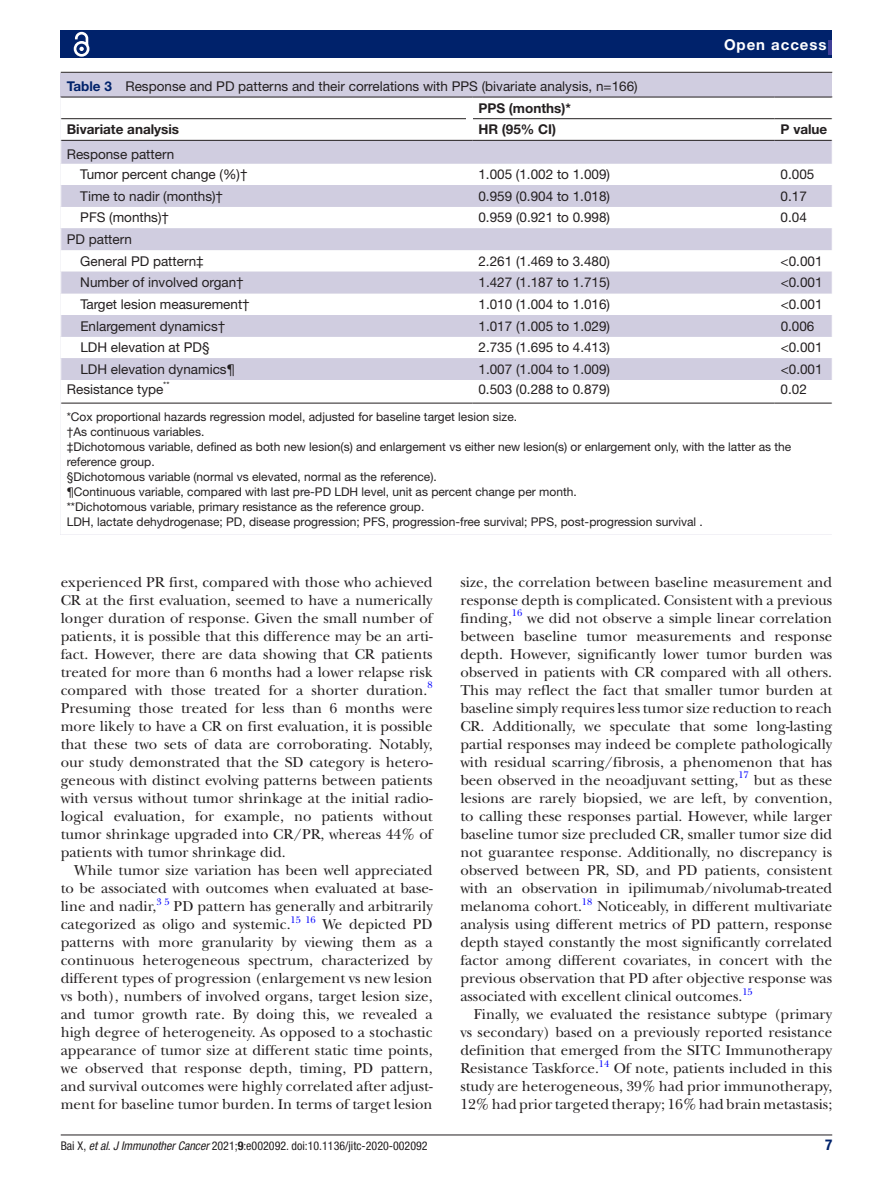
<style>
.page{position:relative;width:893px;height:1191px;background:#fff}
.page>*{position:absolute;margin:0;border:0;box-sizing:border-box;transform-origin:0 0}
.t1{font:15px/18px "New Baskerville";color:#231f20;text-align:justify}
.t2{font:700 15px "Helvetica Neue LT Std";letter-spacing:.065em;color:#fff}
.t3{font:700 condensed 15px "Helvetica Neue LT Std";color:#00226b}
.t4{font:13.5px/20.1px "Helvetica Neue LT Std";color:#231f20}
.t5{font:700 13.5px "Helvetica Neue LT Std";color:#231f20}
.t6{font:12px/15px "Helvetica Neue LT Std";color:#231f20}
.t7{font:condensed 12px "Helvetica Neue LT Std";color:#231f20}
.t8{font:9.9px "New Baskerville";color:#00f}
.t9{font:9px "Helvetica Neue LT Std";color:#231f20}
.s1{font-weight:700;color:#00226b}
.s2{font-style:italic}
.s3{font-weight:700}
</style>
<div class="page">
<hr style="left:61px;top:1134px;width:771px;height:1px;background:#231f20">
<div style="left:61px;top:31px;width:771px;height:27px;background:#00226b"></div>
<hr style="left:828px;top:40px;width:4px;height:15px;background:#414099">
<svg style="left:73px;top:31px;width:17px;height:26px"></svg>
<div style="left:61px;top:73px;width:771px;height:462px;background:#d0cde0"></div>
<hr style="left:61px;top:72px;width:771px;height:1px;background:#231f20">
<div style="left:61px;top:98px;width:771px;height:437px;background:#fff"></div>
<svg style="left:61px;top:141px;width:771px;height:239px"></svg>
<hr style="left:61px;top:97px;width:411px;height:1px;background:#231f20">
<hr style="left:472px;top:97px;width:303px;height:1px;background:#231f20">
<hr style="left:775px;top:97px;width:57px;height:1px;background:#231f20">
<hr style="left:61px;top:118px;width:411px;height:1px;background:#231f20">
<hr style="left:61px;top:140px;width:411px;height:1px;background:#231f20">
<hr style="left:472px;top:118px;width:303px;height:1px;background:#231f20">
<hr style="left:472px;top:140px;width:303px;height:1px;background:#231f20">
<hr style="left:775px;top:118px;width:57px;height:1px;background:#231f20">
<hr style="left:775px;top:140px;width:57px;height:1px;background:#231f20">
<hr style="left:472px;top:403px;width:303px;height:1px;background:#231f20">
<hr style="left:775px;top:403px;width:57px;height:1px;background:#231f20">
<hr style="left:61px;top:403px;width:411px;height:1px;background:#231f20">
<svg style="left:60px;top:97px;width:1px;height:306px"></svg>
<hr style="left:67px;top:420px;width:765px;height:1px;background:#fff">
<hr style="left:67px;top:435px;width:765px;height:1px;background:#fff">
<hr style="left:67px;top:465px;width:765px;height:1px;background:#fff">
<hr style="left:67px;top:480px;width:765px;height:1px;background:#fff">
<hr style="left:67px;top:495px;width:765px;height:1px;background:#fff">
<hr style="left:67px;top:510px;width:765px;height:1px;background:#fff">
<hr style="left:67px;top:525px;width:765px;height:1px;background:#fff">
<svg style="left:466px;top:116px;width:6px;height:5px"></svg>
<p class="t2" style="left:724px;top:35px;width:104px">Open access</p>
<p class="t4" style="left:67px;top:76px;width:572px"><span class="s1">Table 3</span> Response and PD patterns and their correlations with PPS (bivariate analysis, n=166)</p>
<p class="t5" style="left:478px;top:99px;width:94px">PPS (months)*</p>
<p class="t5" style="left:67px;top:121px;width:114px">Bivariate analysis</p>
<p class="t5" style="left:478px;top:121px;width:79px">HR (95% CI)</p>
<p class="t5" style="left:781px;top:121px;width:48px">P value</p>
<p class="t4" style="left:80px;top:144px;width:169px;text-indent:-14px">Response pattern<br>Tumor percent change (%)†</p>
<p class="t4" style="left:478px;top:164px;width:133px">1.005 (1.002 to 1.009)</p>
<p class="t4" style="left:781px;top:164px;width:35px">0.005</p>
<p class="t4" style="left:80px;top:186px;width:144px">Time to nadir (months)†</p>
<p class="t4" style="left:478px;top:186px;width:133px">0.959 (0.904 to 1.018)</p>
<p class="t4" style="left:781px;top:186px;width:28px">0.17</p>
<p class="t4" style="left:80px;top:207px;width:90px">PFS (months)†</p>
<p class="t4" style="left:478px;top:207px;width:133px">0.959 (0.921 to 0.998)</p>
<p class="t4" style="left:781px;top:207px;width:28px">0.04</p>
<p class="t4" style="left:80px;top:228px;width:125px;line-height:21.6px;text-indent:-14px">PD pattern<br>General PD pattern‡</p>
<p class="t4" style="left:478px;top:251px;width:133px">2.261 (1.469 to 3.480)</p>
<p class="t4" style="left:781px;top:251px;width:43px">&lt;0.001</p>
<p class="t4" style="left:80px;top:272px;width:165px">Number of involved organ†</p>
<p class="t4" style="left:478px;top:272px;width:133px">1.427 (1.187 to 1.715)</p>
<p class="t4" style="left:781px;top:272px;width:43px">&lt;0.001</p>
<p class="t4" style="left:80px;top:294px;width:171px">Target lesion measurement†</p>
<p class="t4" style="left:478px;top:294px;width:133px">1.010 (1.004 to 1.016)</p>
<p class="t4" style="left:781px;top:294px;width:43px">&lt;0.001</p>
<p class="t4" style="left:80px;top:316px;width:146px">Enlargement dynamics†</p>
<p class="t4" style="left:478px;top:316px;width:133px">1.017 (1.005 to 1.029)</p>
<p class="t4" style="left:781px;top:316px;width:35px">0.006</p>
<p class="t4" style="left:80px;top:337px;width:131px">LDH elevation at PD§</p>
<p class="t4" style="left:478px;top:337px;width:133px">2.735 (1.695 to 4.413)</p>
<p class="t4" style="left:781px;top:337px;width:43px">&lt;0.001</p>
<p class="t4" style="left:80px;top:359px;width:156px">LDH elevation dynamics¶</p>
<p class="t4" style="left:479px;top:359px;width:133px">1.007 (1.004 to 1.009)</p>
<p class="t4" style="left:781px;top:359px;width:43px">&lt;0.001</p>
<p class="t4" style="left:67px;top:379px;width:98px">Resistance type</p>
<p class="t9" style="left:163px;top:379px;width:8px">**</p>
<p class="t4" style="left:478px;top:379px;width:133px">0.503 (0.288 to 0.879)</p>
<p class="t4" style="left:781px;top:379px;width:28px">0.02</p>
<p class="t6" style="left:67px;top:409px;width:726px">*Cox proportional hazards regression model, adjusted for baseline target lesion size.<br>†As continuous variables.<br>‡Dichotomous variable, defined as both new lesion(s) and enlargement vs either new lesion(s) or enlargement only, with the latter as the reference group.<br>§Dichotomous variable (normal vs elevated, normal as the reference).<br>¶Continuous variable, compared with last pre-PD LDH level, unit as percent change per month.<br>**Dichotomous variable, primary resistance as the reference group.<br>LDH, lactate dehydrogenase; PD, disease progression; PFS, progression-free survival; PPS, post-progression survival .</p>
<p class="t1" style="left:61px;top:573px;width:373px">experienced PR first, compared with those who achieved CR at the first evaluation, seemed to have a numerically longer duration of response. Given the small number of patients, it is possible that this difference may be an arti&shy;fact. However, there are data showing that CR patients treated for more than 6 months had a lower relapse risk compared with those treated for a shorter duration.</p>
<p class="t8" style="left:427px;top:679px;width:7px">8</p>
<p class="t1" style="left:61px;top:699px;width:373px">Presuming those treated for less than 6 months were more likely to have a CR on first evaluation, it is possible that these two sets of data are corroborating. Notably, our study demonstrated that the SD category is hetero&shy;geneous with distinct evolving patterns between patients with versus without tumor shrinkage at the initial radio&shy;logical evaluation, for example, no patients without tumor shrinkage upgraded into CR/PR, whereas 44% of patients with tumor shrinkage did.</p>
<p class="t1" style="left:61px;top:861px;width:373px;text-indent:14px">While tumor size variation has been well appreciated to be associated with outcomes when evaluated at base&shy;line and nadir,</p>
<p class="t8" style="left:156px;top:895px;width:15px">3 5</p>
<p class="t1" style="left:61px;top:897px;width:373px;text-indent:113px">PD pattern has generally and arbitrarily categorized as oligo and systemic.</p>
<p class="t8" style="left:291px;top:913px;width:27px">15 16</p>
<p class="t1" style="left:61px;top:915px;width:373px;text-indent:262px">We depicted PD patterns with more granularity by viewing them as a continuous heterogeneous spectrum, characterized by different types of progression (enlargement vs new lesion vs both), numbers of involved organs, target lesion size, and tumor growth rate. By doing this, we revealed a high degree of heterogeneity. As opposed to a stochastic appearance of tumor size at different static time points, we observed that response depth, timing, PD pattern, and survival outcomes were highly correlated after adjust&shy;ment for baseline tumor burden. In terms of target lesion</p>
<p class="t1" style="left:460px;top:573px;width:373px">size, the correlation between baseline measurement and response depth is complicated. Consistent with a previous finding,<sup>16</sup> we did not observe a simple linear correlation between baseline tumor measurements and response depth. However, significantly lower tumor burden was observed in patients with CR compared with all others.<br>This may reflect the fact that smaller tumor burden at baseline simply requires less tumor size reduction to reach CR. Additionally, we speculate that some long-lasting partial responses may indeed be complete pathologically with residual scarring/fibrosis, a phenomenon that has been observed in the neoadjuvant setting,</p>
<p class="t8" style="left:738px;top:769px;width:12px">17</p>
<p class="t1" style="left:460px;top:771px;width:373px;text-indent:293px">but as these lesions are rarely biopsied, we are left, by convention, to calling these responses partial. However, while larger baseline tumor size precluded CR, smaller tumor size did not guarantee response. Additionally, no discrepancy is observed between PR, SD, and PD patients, consistent with an observation in ipilimumab/nivolumab-treated melanoma cohort.</p>
<p class="t8" style="left:582px;top:895px;width:12px">18</p>
<p class="t1" style="left:460px;top:897px;width:373px;text-indent:137px">Noticeably, in different multivariate analysis using different metrics of PD pattern, response depth stayed constantly the most significantly correlated factor among different covariates, in concert with the previous observation that PD after objective response was associated with excellent clinical outcomes.</p>
<p class="t8" style="left:742px;top:985px;width:12px">15</p>
<p class="t1" style="left:460px;top:1005px;width:373px;text-indent:14px">Finally, we evaluated the resistance subtype (primary vs secondary) based on a previously reported resistance definition that emerged from the SITC Immunotherapy Resistance Taskforce.</p>
<p class="t8" style="left:599px;top:1057px;width:12px">14</p>
<p class="t1" style="left:460px;top:1059px;width:373px;text-indent:153px">Of note, patients included in this study are heterogeneous, 39% had prior immunotherapy, 12% had prior targeted therapy; 16% had brain metastasis;</p>
<p class="t7" style="left:61px;top:1138px;width:368px">Bai X, <span class="s2">et al</span>. <span class="s2">J Immunother Cancer</span> 2021;<span class="s3">9</span>:e002092. doi:10.1136/jitc-2020-002092</p>
<p class="t3" style="left:825px;top:1135px;width:9px">7</p>
</div>
